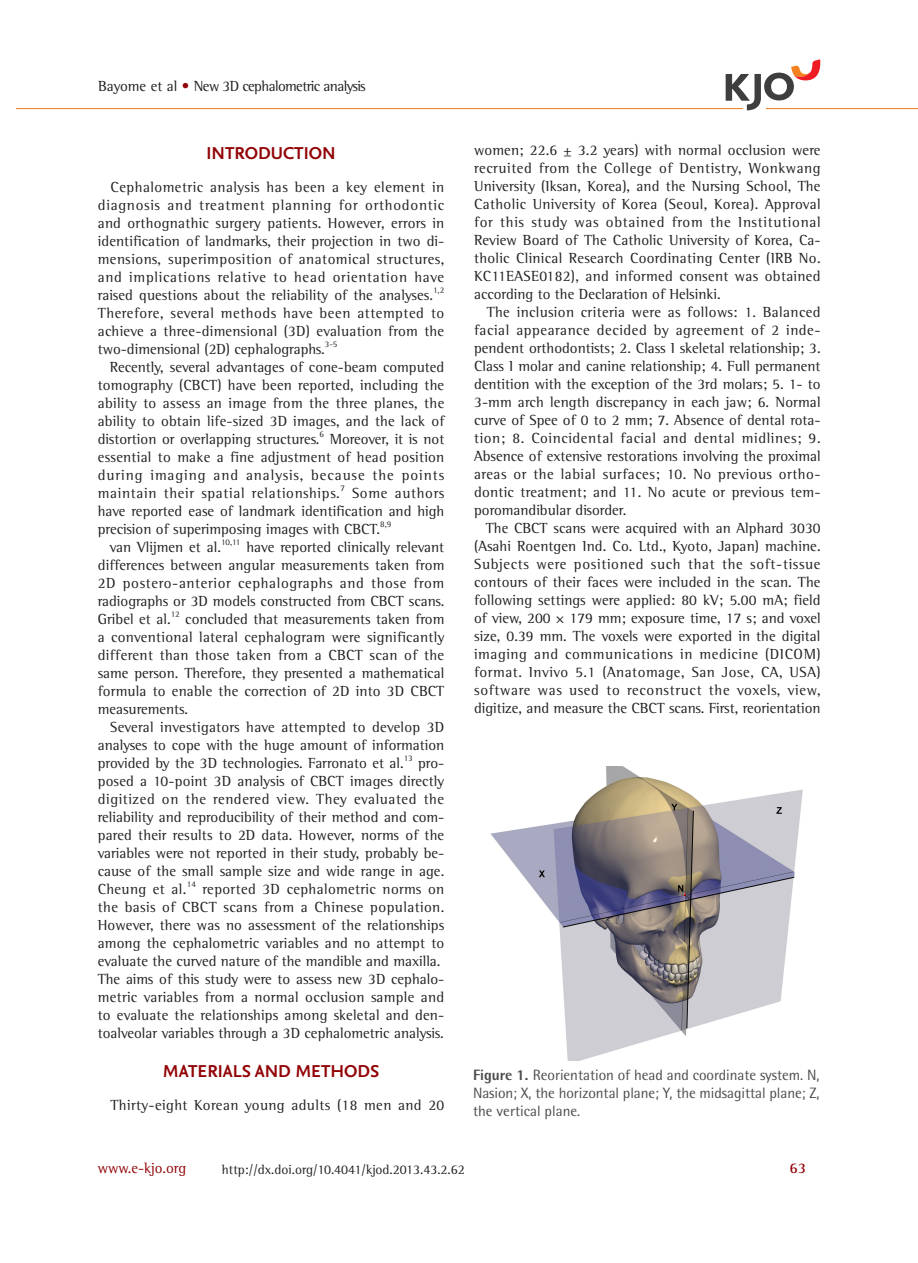
<style>
.page{position:relative;width:918px;height:1263px;background:#fff}
.page>*{position:absolute;margin:0;border:0;box-sizing:border-box;transform-origin:0 0}
.t1{font:700 18px "Nexus Sans";color:#920407}
.t2{font:15px/18px "Rotis Semi Serif Std";letter-spacing:.005em;color:#231f20;text-align:justify}
.t3{font:15px "Rotis Semi Serif Std";letter-spacing:.025em;color:#231f20}
.t4{font:15px "Rotis Semi Serif Std";letter-spacing:.035em;color:#231f20}
.t5{font:15px "Rotis Semi Serif Std";letter-spacing:.045em;color:#231f20}
.t6{font:15px/18px "Rotis Semi Sans Std";letter-spacing:-.005em;color:#4b4c4d;text-align:justify}
.t7{font:15px "Rotis Semi Serif Std";letter-spacing:.04em;color:#231f20}
.t8{font:15px "Rotis Semi Serif Std";letter-spacing:-.04em;color:#231f20}
.t9{font:15px "Rotis Semi Serif Std";color:#920407}
.t10{font:700 15px "Rotis Semi Serif Std";color:#920407}
.t11{font:13.5px "Rotis Semi Serif Std";color:#231f20}
.t12{font:8.7px "Rotis Semi Serif Std";color:#231f20}
.s1{color:#920407}
.s2{font-weight:800}
</style>
<div class="page">
<hr style="left:0;top:108px;width:918px;height:1px;background:#f58220">
<svg style="left:726px;top:59px;width:94px;height:51px"></svg>
<div style="left:0;top:100px;width:16px;height:17px;background:#fff"></div>
<img style="left:490px;top:767px;width:313px;height:293px">
<p class="t8" style="left:98px;top:81px;width:269px">Bayome et al <span class="s1">•</span> New 3D cephalometric analysis</p>
<p class="t1" style="left:207px;top:145px;width:131px">INTRODUCTION</p>
<p class="t2" style="left:98px;top:179px;width:348px;text-indent:13px">Cephalometric analysis has been a key element in diag nosis and treatment planning for orthodontic and orthognathic surgery patients. However, errors in identification of landmarks, their projection in two di&shy;mensions, superimposition of anatomical struc tures, and implications relative to head orientation have raised questions about the reliability of the analyses.</p>
<p class="t12" style="left:433px;top:287px;width:13px">1,2</p>
<p class="t2" style="left:98px;top:305px;width:348px">Therefore, several methods have been attempted to achieve a three-dimensional (3D) evaluation from the two-dimensional (2D) cephalographs.</p>
<p class="t12" style="left:325px;top:341px;width:14px">3-5</p>
<p class="t2" style="left:98px;top:359px;width:348px;text-indent:12px">Recently, several advantages of cone-beam computed tomography (CBCT) have been reported, including the ability to assess an image from the three planes, the ability to obtain life-sized 3D images, and the lack of distortion or overlapping structures.</p>
<p class="t12" style="left:320px;top:431px;width:6px">6</p>
<p class="t2" style="left:98px;top:431px;width:348px;text-indent:232px">Moreover, it is not essential to make a fine adjustment of head position during ima ging and analysis, because the points maintain their spatial relationships.</p>
<p class="t12" style="left:341px;top:485px;width:6px">7</p>
<p class="t2" style="left:98px;top:485px;width:348px;text-indent:254px">Some authors have reported ease of landmark identification and high precision of supe rimposing images with CBCT.</p>
<p class="t12" style="left:380px;top:521px;width:13px">8,9</p>
<p class="t2" style="left:110px;top:539px;width:113px">van Vlijmen et al.</p>
<p class="t12" style="left:221px;top:539px;width:21px">10,11</p>
<p class="t2" style="left:98px;top:539px;width:348px;text-indent:149px">have reported clinically relevant differences between angular measurements taken from 2D postero-anterior cephalographs and those from radiographs or 3D models constructed from CBCT scans.<br>Gribel et al.</p>
<p class="t12" style="left:171px;top:611px;width:11px">12</p>
<p class="t2" style="left:185px;top:611px;width:261px">concluded that measurements taken from</p>
<p class="t2" style="left:98px;top:629px;width:348px">a conventional lateral cephalogram were significantly</p>
<p class="t3" style="left:98px;top:650px;width:348px">dif ferent than those taken from a CBCT scan of the</p>
<p class="t2" style="left:98px;top:665px;width:348px">same person. Therefore, they presented a mathematical</p>
<p class="t2" style="left:98px;top:683px;width:348px">for mula to enable the correction of 2D into 3D CBCT</p>
<p class="t2" style="left:98px;top:701px;width:92px">mea sure ments.</p>
<p class="t2" style="left:110px;top:719px;width:336px">Several investigators have attempted to develop 3D</p>
<p class="t2" style="left:98px;top:737px;width:348px">analyses to cope with the huge amount of information</p>
<p class="t2" style="left:98px;top:755px;width:307px">provided by the 3D technologies. Farronato et al.</p>
<p class="t12" style="left:404px;top:755px;width:11px">13</p>
<p class="t2" style="left:98px;top:755px;width:348px;text-indent:320px">pro&shy;posed a 10-point 3D analysis of CBCT images directly digi tized on the rendered view. They evaluated the reliability and reproducibility of their method and com&shy;pared their results to 2D data. However, norms of the variables were not reported in their study, probably be&shy;cause of the small sample size and wide range in age.<br>Cheung et al.</p>
<p class="t12" style="left:187px;top:881px;width:11px">14</p>
<p class="t2" style="left:98px;top:881px;width:348px;text-align:left;text-indent:105px">reported 3D cephalometric norms on the basis of CBCT scans from a Chinese population.<br>However, there was no assessment of the relationships among the cephalometric variables and no attempt to evaluate the curved nature of the mandible and maxilla.<br>The aims of this study were to assess new 3D cephalo&shy;metric variables from a normal occlusion sample and to evaluate the relationships among skeletal and den&shy;toalveolar variables through a 3D cephalometric analysis.</p>
<p class="t1" style="left:163px;top:1063px;width:218px">MATERIALS AND METHODS</p>
<p class="t3" style="left:110px;top:1100px;width:335px">Thirty-eight Korean young adults (18 men and 20</p>
<p class="t2" style="left:474px;top:142px;width:348px">women; 22.6 ± 3.2 years) with normal occlusion were</p>
<p class="t4" style="left:474px;top:163px;width:348px">recruited from the College of Dentistry, Wonkwang</p>
<p class="t2" style="left:474px;top:178px;width:348px">University (Iksan, Korea), and the Nursing School, The</p>
<p class="t3" style="left:474px;top:199px;width:348px">Catholic University of Korea (Seoul, Korea). Approval</p>
<p class="t5" style="left:474px;top:217px;width:348px">for this study was obtained from the Institutional</p>
<p class="t2" style="left:474px;top:232px;width:348px">Review Board of The Catholic University of Korea, Ca-</p>
<p class="t2" style="left:474px;top:250px;width:348px">tholic Clinical Research Coordinating Center (IRB No.</p>
<p class="t2" style="left:474px;top:268px;width:348px">KC11EASE0182), and informed consent was obtained</p>
<p class="t2" style="left:474px;top:286px;width:248px">according to the Declaration of Helsinki.</p>
<p class="t3" style="left:487px;top:307px;width:335px">The inclusion criteria were as follows: 1. Balanced</p>
<p class="t4" style="left:474px;top:325px;width:348px">facial appearance decided by agreement of 2 inde-</p>
<p class="t2" style="left:474px;top:340px;width:348px">pendent orthodontists; 2. Class I skeletal relationship; 3.</p>
<p class="t2" style="left:474px;top:358px;width:348px">Class I molar and canine relationship; 4. Full permanent</p>
<p class="t2" style="left:474px;top:376px;width:348px">dentition with the exception of the 3rd molars; 5. 1- to</p>
<p class="t2" style="left:474px;top:394px;width:348px">3-mm arch length discrepancy in each jaw; 6. Normal</p>
<p class="t2" style="left:474px;top:412px;width:348px">curve of Spee of 0 to 2 mm; 7. Absence of dental rota-</p>
<p class="t7" style="left:474px;top:433px;width:348px">tion; 8. Coincidental facial and dental midlines; 9.</p>
<p class="t2" style="left:474px;top:448px;width:348px">Absence of extensive restorations involving the pro ximal</p>
<p class="t4" style="left:474px;top:469px;width:348px">areas or the labial surfaces; 10. No previous ortho -</p>
<p class="t2" style="left:474px;top:484px;width:348px">dontic treatment; and 11. No acute or previous tem-</p>
<p class="t2" style="left:474px;top:502px;width:154px">poromandibular disorder.</p>
<p class="t2" style="left:486px;top:520px;width:336px">The CBCT scans were acquired with an Alphard 3030</p>
<p class="t2" style="left:474px;top:538px;width:348px">(Asahi Roentgen Ind. Co. Ltd., Kyoto, Japan) machine.</p>
<p class="t5" style="left:474px;top:559px;width:348px">Subjects were positioned such that the soft-tissue</p>
<p class="t2" style="left:474px;top:574px;width:348px">contours of their faces were included in the scan. The</p>
<p class="t2" style="left:474px;top:592px;width:348px">following settings were applied: 80 kV; 5.00 mA; field</p>
<p class="t2" style="left:474px;top:610px;width:348px">of view, 200 × 179 mm; exposure time, 17 s; and voxel</p>
<p class="t2" style="left:474px;top:628px;width:348px">size, 0.39 mm. The voxels were exported in the digital</p>
<p class="t7" style="left:474px;top:649px;width:348px">imaging and communications in medicine (DICOM)</p>
<p class="t4" style="left:474px;top:667px;width:348px">format. Invivo 5.1 (Anatomage, San Jose, CA, USA)</p>
<p class="t5" style="left:474px;top:685px;width:348px">software was used to reconstruct the voxels, view,</p>
<p class="t2" style="left:474px;top:700px;width:348px">digitize, and measure the CBCT scans. First, reorientation</p>
<p class="t6" style="left:473px;top:1068px;width:348px"><span class="s2">Figure 1.</span> Reorientation of head and coordinate system. N, Nasion; X, the horizontal plane; Y, the midsagittal plane; Z, the vertical plane.</p>
<p class="t9" style="left:98px;top:1162px;width:90px">www.e-kjo.org</p>
<p class="t11" style="left:222px;top:1164px;width:244px">http://dx.doi.org/10.4041/kjod.2013.43.2.62</p>
<p class="t10" style="left:790px;top:1163px;width:18px">63</p>
</div>
